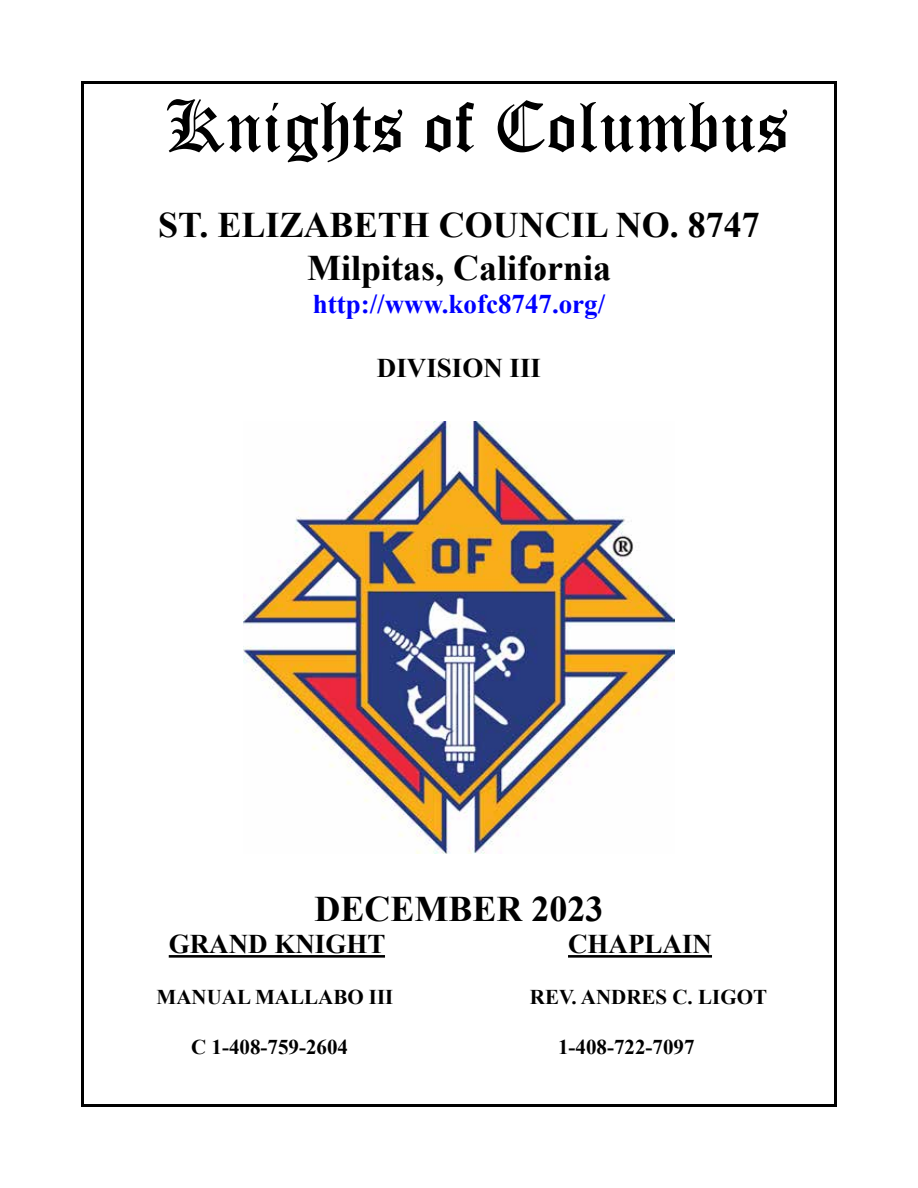
<style>
.page{position:relative;width:918px;height:1188px;background:#fff}
.page>*{position:absolute;margin:0;border:0;box-sizing:border-box;transform-origin:0 0}
.t1{font:72px "Old English Text";color:#000}
.t2{font:700 36px/43.2px "Times New Roman";color:#000;text-align:center}
.t3{font:700 27px "Times New Roman";color:#000}
.t4{font:700 27px "Times New Roman";color:#00f}
.t5{font:700 21px "Times New Roman";color:#000}
</style>
<div class="page">
<hr style="left:169px;top:955px;width:216px;height:3px;background:#000">
<hr style="left:568px;top:955px;width:144px;height:3px;background:#000">
<img style="left:243px;top:421px;width:432px;height:432px">
<h1 class="t1" style="left:165px;top:80px;width:626px">Knights of Columbus</h1>
<h2 class="t2" style="left:158px;top:202px;width:603px">ST. ELIZABETH COUNCIL NO. 8747<br>Milpitas, California</h2>
<p class="t4" style="left:313px;top:284px;width:294px">http://www.kofc8747.org/</p>
<p class="t3" style="left:377px;top:349px;width:166px">DIVISION III</p>
<h2 class="t2" style="left:314px;top:886px;width:291px">DECEMBER 2023</h2>
<p class="t3" style="left:169px;top:925px;width:218px">GRAND KNIGHT</p>
<p class="t3" style="left:568px;top:925px;width:145px">CHAPLAIN</p>
<p class="t5" style="left:157px;top:982px;width:238px">MANUAL MALLABO III</p>
<p class="t5" style="left:530px;top:982px;width:239px">REV. ANDRES C. LIGOT</p>
<p class="t5" style="left:191px;top:1032px;width:158px">C 1-408-759-2604</p>
<p class="t5" style="left:558px;top:1032px;width:138px">1-408-722-7097</p>
</div>
